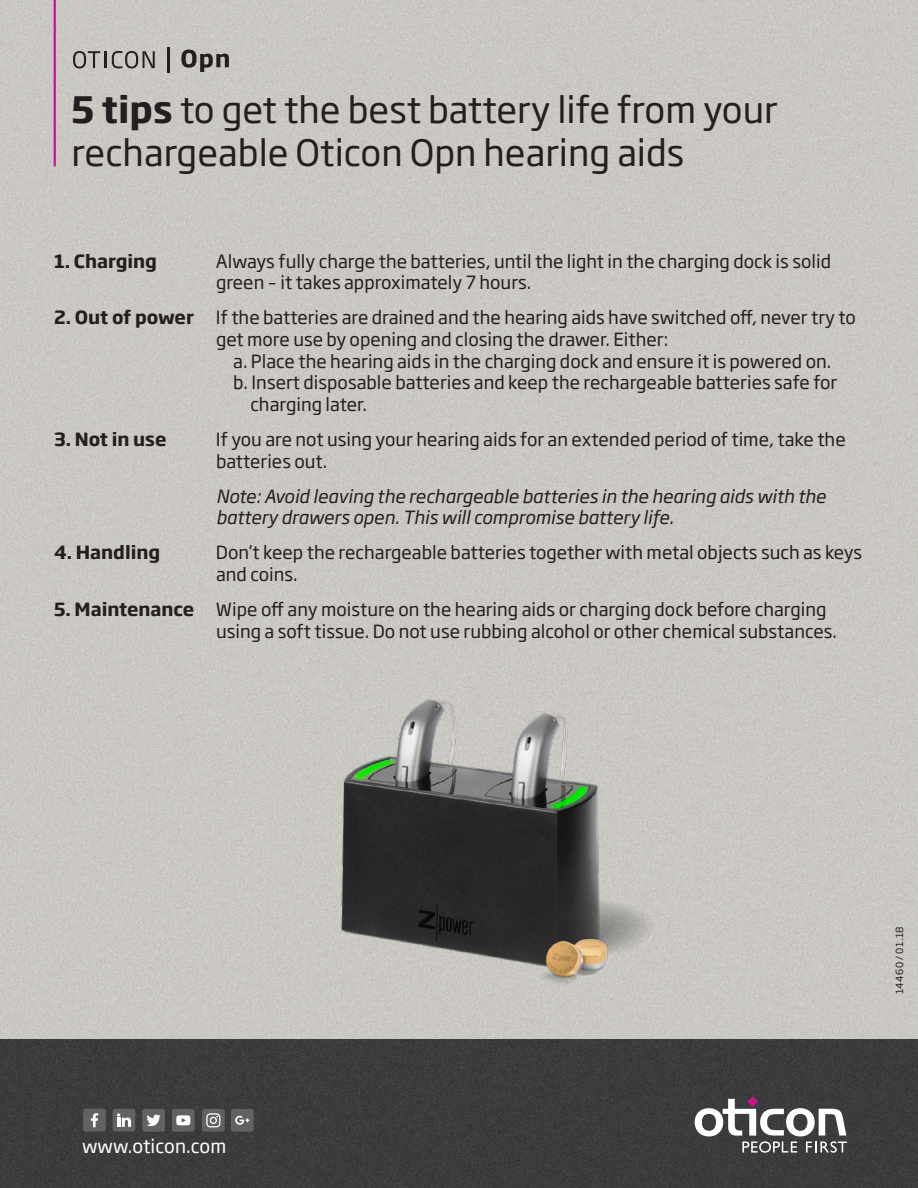
<style>
.page{position:relative;width:918px;height:1188px;background:#fff}
.page>*{position:absolute;margin:0;border:0;box-sizing:border-box;transform-origin:0 0}
.t1{font:36px "Soho Gothic Pro";color:#231f20}
.New{font:18.6px "Soho Gothic Pro";letter-spacing:.005em;color:#fff}
.t2{font:18px "Soho Gothic Pro";color:#231f20}
.t3{font:italic 18px "Soho Gothic Pro";color:#231f20}
.t4{font:700 18px "Soho Gothic Pro";color:#231f20}
.Oti_Accord_Number{font:9.75px "Soho Gothic Pro";letter-spacing:.04em;color:#231f20}
.s1{font-weight:700}
</style>
<div class="page">
<div style="left:0;top:0;width:918px;height:1039px;background:#cac7c2"></div>
<div style="left:0;top:1039px;width:918px;height:149px;background:#3b3c3d"></div>
<hr style="left:54px;top:0;width:2px;height:166px;background:#c5168c">
<svg style="left:73px;top:51px;width:33px;height:17px"></svg>
<svg style="left:112px;top:51px;width:43px;height:17px"></svg>
<hr style="left:168px;top:47px;width:2px;height:25px;background:#231f20">
<svg style="left:181px;top:50px;width:48px;height:22px"></svg>
<img style="left:226px;top:683px;width:489px;height:311px">
<svg style="left:695px;top:1096px;width:152px;height:57px"></svg>
<div style="left:172px;top:1109px;width:23px;height:23px;background:#626265;border-radius:2px"></div>
<svg style="left:176px;top:1115px;width:14px;height:10px"></svg>
<div style="left:113px;top:1109px;width:22px;height:23px;background:#626265;border-radius:2px"></div>
<svg style="left:117px;top:1113px;width:14px;height:14px"></svg>
<div style="left:142px;top:1109px;width:23px;height:23px;background:#626265;border-radius:2px"></div>
<svg style="left:147px;top:1115px;width:14px;height:11px"></svg>
<div style="left:83px;top:1109px;width:23px;height:23px;background:#626265;border-radius:2px"></div>
<svg style="left:91px;top:1113px;width:7px;height:14px"></svg>
<div style="left:202px;top:1109px;width:23px;height:23px;background:#626265;border-radius:2px"></div>
<svg style="left:206px;top:1113px;width:14px;height:14px"></svg>
<div style="left:231px;top:1109px;width:23px;height:23px;background:#626265;border-radius:2px"></div>
<svg style="left:235px;top:1116px;width:14px;height:9px"></svg>
<p class="t1" style="left:72px;top:82px;width:708px"><span class="s1">5 tips</span> to get the best battery life from your</p>
<p class="t1" style="left:72px;top:125px;width:614px">rechargeable Oticon Opn hearing aids</p>
<p class="t4" style="left:54px;top:247px;width:105px">1. Charging</p>
<p class="t2" style="left:216px;top:247px;width:617px">Always fully charge the batteries, until the light in the charging dock is solid</p>
<p class="t2" style="left:216px;top:269px;width:317px">green – it takes approximately 7 hours.</p>
<p class="t2" style="left:54px;top:304px;width:803px"><span class="s1">2. Out of power</span> If the batteries are drained and the hearing aids have switched off, never try to</p>
<p class="t2" style="left:216px;top:325px;width:454px">get more use by opening and closing the drawer. Either:</p>
<p class="t2" style="left:233px;top:347px;width:600px">a. Place the hearing aids in the charging dock and ensure it is powered on.</p>
<p class="t2" style="left:233px;top:369px;width:606px">b. Insert disposable batteries and keep the rechargeable batteries safe for</p>
<p class="t2" style="left:250px;top:390px;width:118px">charging later.</p>
<p class="t4" style="left:54px;top:425px;width:114px">3. Not in use</p>
<p class="t2" style="left:216px;top:425px;width:631px">If you are not using your hearing aids for an extended period of time, take the</p>
<p class="t2" style="left:216px;top:447px;width:113px">batteries out.</p>
<p class="t3" style="left:216px;top:482px;width:611px">Note: Avoid leaving the rechargeable batteries in the hearing aids with the</p>
<p class="t3" style="left:216px;top:504px;width:459px">battery drawers open. This will compromise battery life.</p>
<p class="t4" style="left:54px;top:538px;width:108px">4. Handling</p>
<p class="t2" style="left:216px;top:539px;width:648px">Don’t keep the rechargeable batteries together with metal objects such as keys</p>
<p class="t2" style="left:216px;top:560px;width:83px">and coins.</p>
<p class="t2" style="left:54px;top:595px;width:774px"><span class="s1">5. Maintenance</span> Wipe off any moisture on the hearing aids or charging dock before charging</p>
<p class="t2" style="left:216px;top:617px;width:623px">using a soft tissue. Do not use rubbing alcohol or other chemical substances.</p>
<p class="New" style="left:82px;top:1132px;width:146px">www.oticon.com</p>
<p class="Oti_Accord_Number" style="left:892px;top:994px;width:69px;rotate:-90deg">14460 / 01.18</p>
</div>
